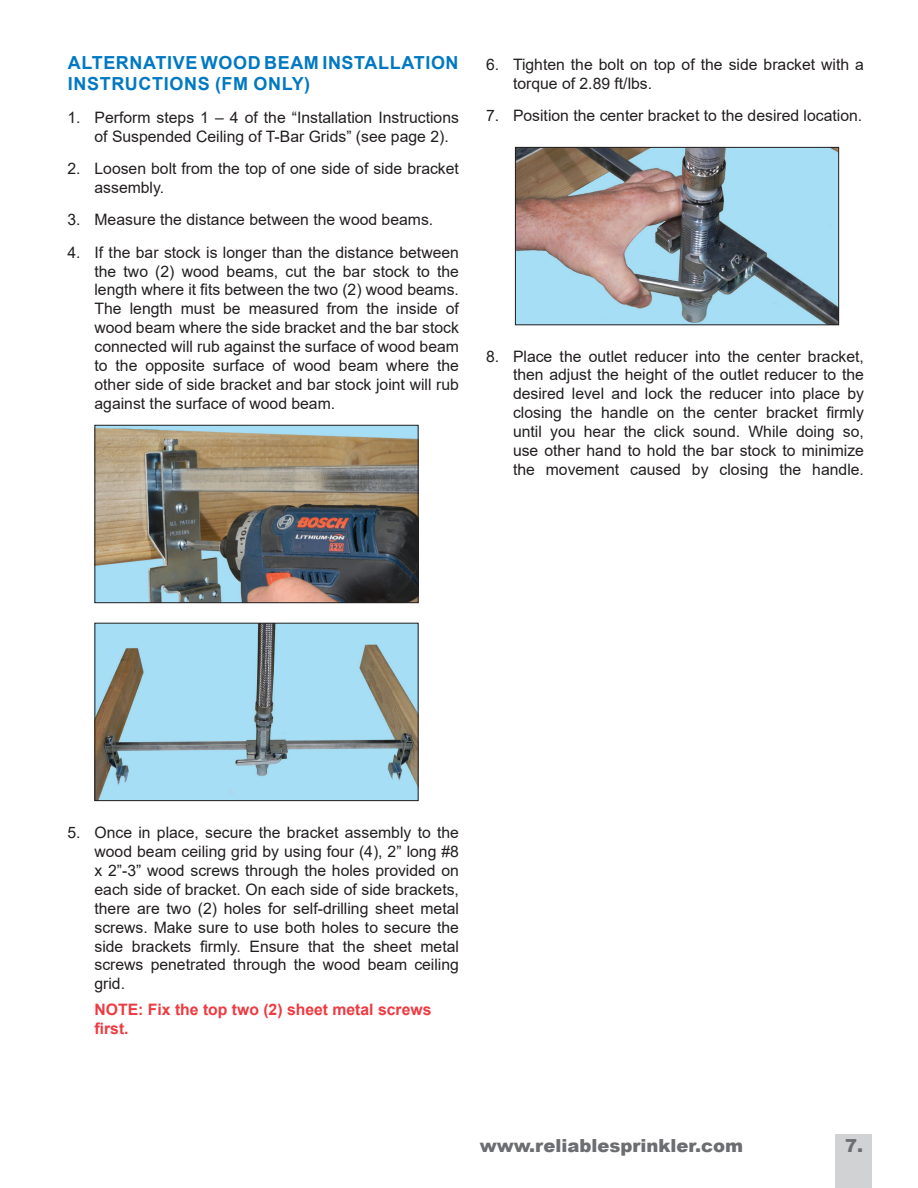
<style>
.page{position:relative;width:918px;height:1188px;background:#fff}
.page>*{position:absolute;margin:0;border:0;box-sizing:border-box;transform-origin:0 0}
.Sub-title_CAPS{font:700 18px/21.6px "Arial";letter-spacing:.035em;color:#0079c2}
.t1{font:900 18px "Arial";color:#6c6d70}
.t2{font:15.75px/18.9px "Arial";color:#231f20}
.NOTE_RED{font:700 15.75px/18.9px "Arial";color:#ee3a41}
</style>
<div class="page">
<div style="left:835px;top:1135px;width:37px;height:53px;background:#d1d2d4"></div>
<img style="left:517px;top:149px;width:320px;height:174px">
<div style="left:515px;top:147px;width:324px;height:178px;border:1px solid #231f20"></div>
<img style="left:96px;top:427px;width:320px;height:174px">
<div style="left:94px;top:425px;width:324px;height:178px;border:1px solid #231f20"></div>
<img style="left:96px;top:625px;width:320px;height:174px">
<div style="left:94px;top:623px;width:324px;height:178px;border:1px solid #231f20"></div>
<p class="Sub-title_CAPS" style="left:68px;top:52px;width:392px">ALTERNATIVE WOOD BEAM INSTALLATION<br>INSTRUCTIONS (FM ONLY)</p>
<p class="t2" style="left:94px;top:108px;width:366px;text-indent:-27px">1. Perform steps 1 – 4 of the “Installation Instructions of Suspended Ceiling of T-Bar Grids” (see page 2).</p>
<p class="t2" style="left:94px;top:159px;width:366px;text-indent:-27px">2. Loosen bolt from the top of one side of side bracket assembly.</p>
<p class="t2" style="left:68px;top:210px;width:367px">3. Measure the distance between the wood beams.</p>
<p class="t2" style="left:94px;top:243px;width:366px;text-align:justify;text-indent:-27px">4. If the bar stock is longer than the distance between the two (2) wood beams, cut the bar stock to the length where it fits between the two (2) wood beams.<br>The length must be measured from the inside of wood beam where the side bracket and the bar stock connected will rub against the surface of wood beam to the opposite surface of wood beam where the other side of side bracket and bar stock joint will rub against the surface of wood beam.</p>
<p class="t2" style="left:513px;top:55px;width:352px;text-indent:-27px">6. Tighten the bolt on top of the side bracket with a torque of 2.89 ft/lbs.</p>
<p class="t2" style="left:486px;top:106px;width:378px">7. Position the center bracket to the desired location.</p>
<p class="t2" style="left:513px;top:346px;width:352px;text-align:justify;text-indent:-27px">8. Place the outlet reducer into the center bracket, then adjust the height of the outlet reducer to the desired level and lock the reducer into place by closing the handle on the center bracket firmly until you hear the click sound. While doing so, use other hand to hold the bar stock to minimize the movement caused by closing the handle.</p>
<p class="t2" style="left:94px;top:823px;width:366px;text-align:justify;text-indent:-27px">5. Once in place, secure the bracket assembly to the wood beam ceiling grid by using four (4), 2” long #8 x 2”-3” wood screws through the holes provided on each side of bracket. On each side of side brackets, there are two (2) holes for self-drilling sheet metal screws. Make sure to use both holes to secure the side brackets firmly. Ensure that the sheet metal screws penetrated through the wood beam ceiling grid.</p>
<p class="NOTE_RED" style="left:94px;top:1000px;width:338px">NOTE: Fix the top two (2) sheet metal screws first.</p>
<p class="t1" style="left:480px;top:1133px;width:265px">www.reliablesprinkler.com</p>
<p class="t1" style="left:845px;top:1133px;width:20px">7.</p>
</div>
